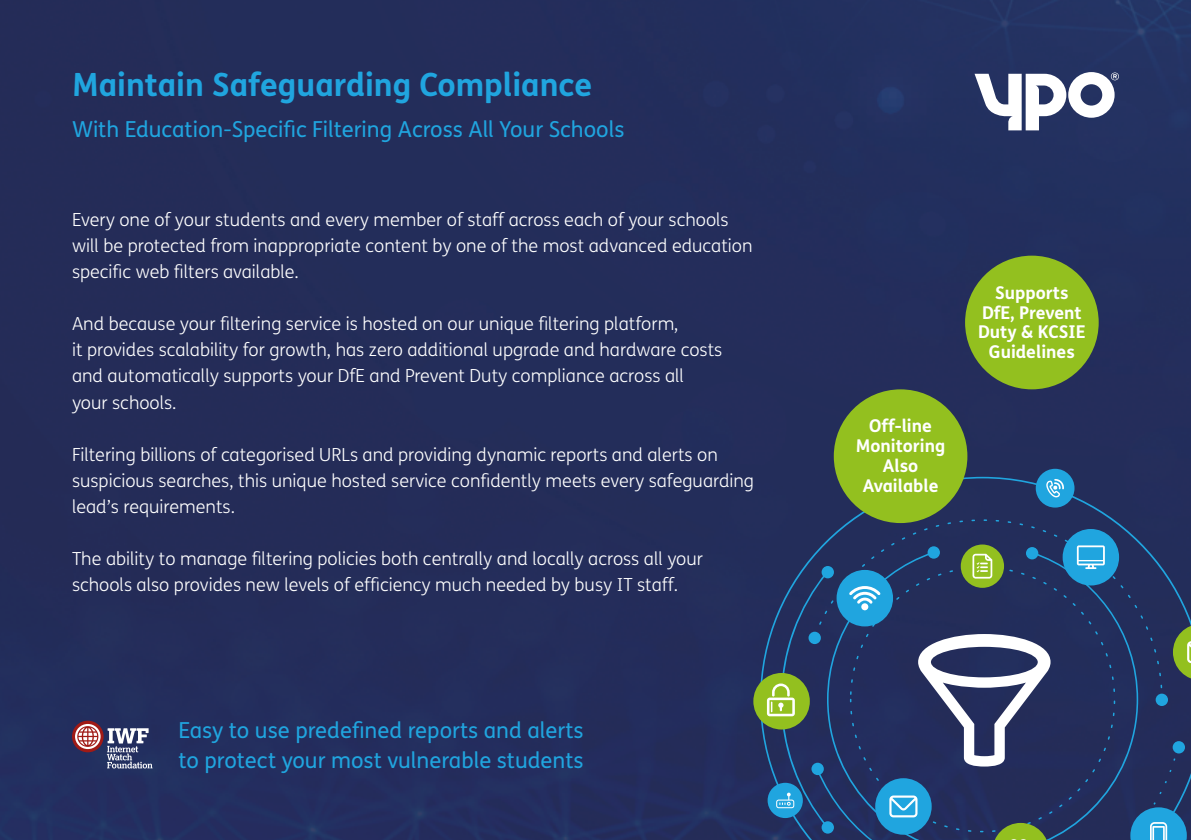
<style>
.page{position:relative;width:1191px;height:840px;background:#fff}
.page>*{position:absolute;margin:0;border:0;box-sizing:border-box;transform-origin:0 0}
.t1{font:700 32px "FS Me";color:#20a5df}
.t2{font:22px/30px "FS Me";color:#20a5df}
.t3{font:300 18px/26px "FS Me";color:#fff}
.t4{font:700 17.6px/19.8px "FS Me";color:#fff;text-align:center}
</style>
<div class="page">
<div style="left:0;top:0;width:1191px;height:839px;background:#242d5a"></div>
<svg style="left:107px;top:727px;width:46px;height:41px"></svg>
<svg style="left:72px;top:720px;width:32px;height:31px"></svg>
<svg style="left:75px;top:721px;width:26px;height:27px"></svg>
<div style="left:760px;top:476px;width:431px;height:363px;background:#232d5a"></div>
<div style="left:814px;top:519px;width:348px;height:26px;background:#232d5a"></div>
<div style="left:753px;top:672px;width:57px;height:57px;background:#93c01f;border-radius:50%"></div>
<div style="left:1062px;top:528px;width:57px;height:57px;background:#20a5df;border-radius:50%"></div>
<div style="left:1035px;top:468px;width:39px;height:39px;background:#20a5df;border-radius:50%"></div>
<svg style="left:1046px;top:479px;width:18px;height:18px"></svg>
<svg style="left:767px;top:545px;width:424px;height:294px"></svg>
<div style="left:833px;top:389px;width:134px;height:133px;background:#93c01f;border-radius:50%"></div>
<div style="left:965px;top:255px;width:133px;height:134px;background:#93c01f;border-radius:50%"></div>
<svg style="left:974px;top:72px;width:145px;height:58px"></svg>
<h1 class="t1" style="left:72px;top:60px;width:522px">Maintain Safeguarding Compliance</h1>
<p class="t2" style="left:72px;top:115px;width:554px">With Education-Specific Filtering Across All Your Schools</p>
<p class="t3" style="left:72px;top:207px;width:682px">Every one of your students and every member of staff across each of your schools will be protected from inappropriate content by one of the most advanced education specific web filters available.</p>
<p class="t3" style="left:72px;top:311px;width:652px">And because your filtering service is hosted on our unique filtering platform,<br>it provides scalability for growth, has zero additional upgrade and hardware costs and automatically supports your DfE and Prevent Duty compliance across all your schools.</p>
<p class="t3" style="left:72px;top:441px;width:683px">Filtering billions of categorised URLs and providing dynamic reports and alerts on suspicious searches, this unique hosted service confidently meets every safeguarding lead’s requirements.</p>
<p class="t3" style="left:72px;top:545px;width:632px">The ability to manage filtering policies both centrally and locally across all your schools also provides new levels of efficiency much needed by busy IT staff.</p>
<p class="t2" style="left:178px;top:715px;width:407px">Easy to use predefined reports and alerts to protect your most vulnerable students</p>
<p class="t4" style="left:855px;top:415px;width:91px">Off-line<br>Monitoring<br>Also<br>Available</p>
<p class="t4" style="left:978px;top:281px;width:109px">Supports<br>DfE, Prevent<br>Duty &amp; KCSIE<br>Guidelines</p>
</div>
